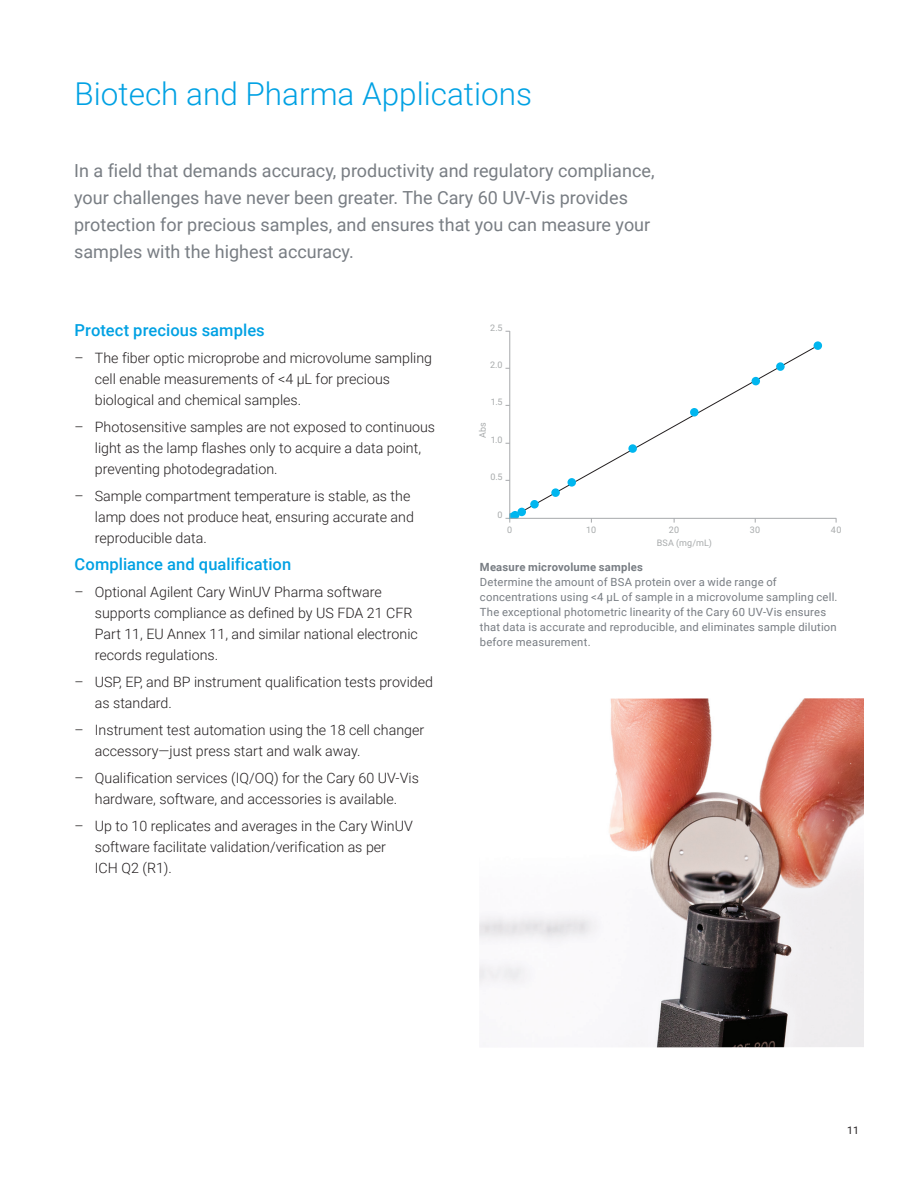
<style>
.page{position:relative;width:918px;height:1188px;background:#fff}
.page>*{position:absolute;margin:0;border:0;box-sizing:border-box;transform-origin:0 0}
.BROCHURE_int_head_blue{font:300 31.5px "Roboto";color:#00a1e3}
.BROCHURE_paragraph_gray{font:18px/27px "Roboto";color:#787d83}
.BROCHURE_subhead_blue{font:500 16.5px "Roboto";letter-spacing:.005em;color:#00a1e3}
.t1{font:300 14.25px/21px "Roboto";color:#231f20}
.BROCHURE_caption_gray{font:11.25px/15px "Roboto";letter-spacing:.02em;color:#787d83}
.BROCHURE_caption_gray-2{font:700 11.25px "Roboto";letter-spacing:.02em;color:#787d83}
.t2{font:10.5px "Roboto";color:#231f20}
.t3{font:9px "Roboto";letter-spacing:.02em;color:#a8abac}
</style>
<div class="page">
<svg style="left:506px;top:517px;width:5px;height:6px"></svg>
<svg style="left:509px;top:330px;width:328px;height:189px"></svg>
<img style="left:479px;top:698px;width:385px;height:350px">
<p class="BROCHURE_int_head_blue" style="left:75px;top:72px;width:459px">Biotech and Pharma Applications</p>
<p class="BROCHURE_paragraph_gray" style="left:74px;top:156px;width:582px">In a field that demands accuracy, productivity and regulatory compliance, your challenges have never been greater. The Cary 60 UV-Vis provides protection for precious samples, and ensures that you can measure your samples with the highest accuracy.</p>
<p class="BROCHURE_subhead_blue" style="left:75px;top:319px;width:192px">Protect precious samples</p>
<p class="t1" style="left:95px;top:347px;width:339px;text-indent:-20px">– The fiber optic microprobe and microvolume sampling cell enable measurements of &lt;4 μL for precious biological and chemical samples.</p>
<p class="t1" style="left:95px;top:416px;width:342px;text-indent:-20px">– Photosensitive samples are not exposed to continuous light as the lamp flashes only to acquire a data point, preventing photodegradation.</p>
<p class="t1" style="left:95px;top:485px;width:321px;text-indent:-20px">– Sample compartment temperature is stable, as the lamp does not produce heat, ensuring accurate and reproducible data.</p>
<p class="BROCHURE_subhead_blue" style="left:75px;top:553px;width:218px">Compliance and qualification</p>
<p class="t1" style="left:95px;top:581px;width:325px;text-indent:-20px">– Optional Agilent Cary WinUV Pharma software supports compliance as defined by US FDA 21 CFR Part 11, EU Annex 11, and similar national electronic records regulations.</p>
<p class="t1" style="left:95px;top:671px;width:340px;text-indent:-20px">– USP, EP, and BP instrument qualification tests provided as standard.</p>
<p class="t1" style="left:95px;top:719px;width:331px;text-indent:-20px">– Instrument test automation using the 18 cell changer accessory—just press start and walk away.</p>
<p class="t1" style="left:75px;top:767px;width:346px;text-align:center">– Qualification services (IQ/OQ) for the Cary 60 UV-Vis hardware, software, and accessories is available.</p>
<p class="t1" style="left:95px;top:815px;width:320px;text-indent:-20px">– Up to 10 replicates and averages in the Cary WinUV software facilitate validation/verification as per<br>ICH Q2 (R1).</p>
<p class="t3" style="left:490px;top:321px;width:14px">2.5</p>
<p class="t3" style="left:490px;top:359px;width:14px">2.0</p>
<p class="t3" style="left:491px;top:396px;width:13px">1.5</p>
<p class="t3" style="left:476px;top:438px;width:17px;rotate:-90deg">Abs</p>
<p class="t3" style="left:491px;top:434px;width:13px">1.0</p>
<p class="t3" style="left:490px;top:471px;width:14px">0.5</p>
<p class="t3" style="left:498px;top:509px;width:7px">0</p>
<p class="t3" style="left:507px;top:523px;width:7px">0</p>
<p class="t3" style="left:586px;top:523px;width:11px">10</p>
<p class="t3" style="left:669px;top:523px;width:12px">20</p>
<p class="t3" style="left:750px;top:523px;width:12px">30</p>
<p class="t3" style="left:831px;top:523px;width:12px">40</p>
<p class="t3" style="left:657px;top:536px;width:57px">BSA (mg/mL)</p>
<p class="BROCHURE_caption_gray-2" style="left:480px;top:559px;width:164px">Measure microvolume samples</p>
<p class="BROCHURE_caption_gray" style="left:480px;top:574px;width:359px">Determine the amount of BSA protein over a wide range of concentrations using &lt;4 μL of sample in a microvolume sampling cell.<br>The exceptional photometric linearity of the Cary 60 UV-Vis ensures that data is accurate and reproducible, and eliminates sample dilution before measurement.</p>
<p class="t2" style="left:847px;top:1123px;width:13px">11</p>
</div>
